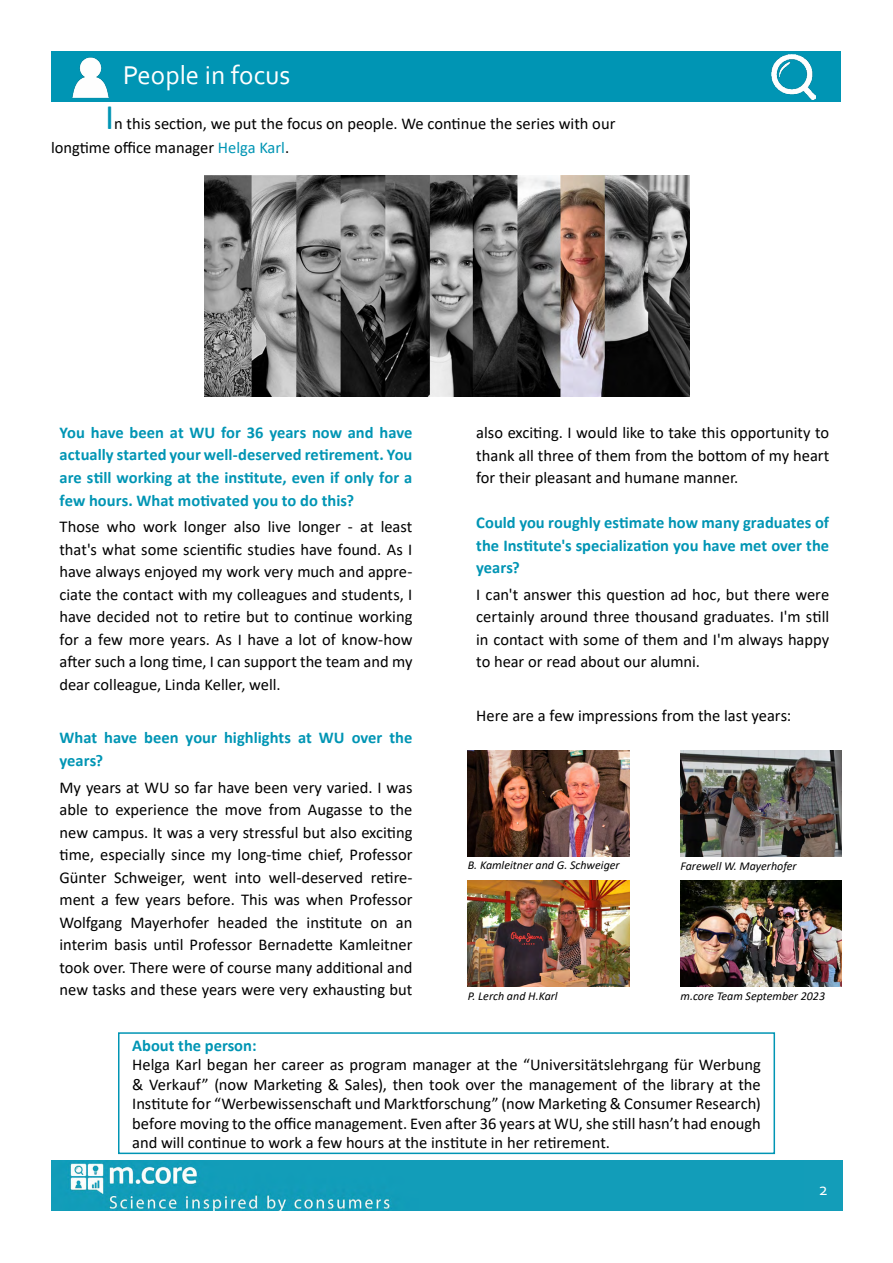
<style>
.page{position:relative;width:893px;height:1263px;background:#fff}
.page>*{position:absolute;margin:0;border:0;box-sizing:border-box;transform-origin:0 0}
.t1{font:27px "Corbel";color:#fff}
.t2{font:18px "Corbel";color:#fff}
.t3{font:16.5px/22.5px "Calibri";color:#000;text-align:justify}
.t4{font:700 16.5px/22.5px "Calibri";color:#0095b4;text-align:justify}
.t5{font:italic 12px "Calibri";color:#000}
.s1{font-size:36px;color:#0095b4}
.s2{color:#0095b4}
</style>
<div class="page">
<img style="left:51px;top:1160px;width:754px;height:51px">
<div style="left:805px;top:1160px;width:37px;height:51px;background:#139db9"></div>
<div style="left:51px;top:51px;width:790px;height:50px;background:#0095b4"></div>
<div style="left:118px;top:1032px;width:657px;height:122px;border:2px solid #0095b4"></div>
<img style="left:772px;top:55px;width:43px;height:44px">
<img style="left:72px;top:57px;width:37px;height:41px">
<img style="left:204px;top:176px;width:485px;height:220px">
<img style="left:468px;top:880px;width:161px;height:107px">
<img style="left:680px;top:750px;width:162px;height:107px">
<img style="left:680px;top:880px;width:162px;height:107px">
<img style="left:468px;top:750px;width:161px;height:107px">
<h1 class="t1" style="left:123px;top:58px;width:169px">People in focus</h1>
<p class="t3" style="left:51px;top:111px;width:566px;line-height:24px;text-indent:54px"><span class="s1">I</span>n this section, we put the focus on people. We continue the series with our longtime office manager <span class="s2">Helga Karl</span>.</p>
<p class="t4" style="left:60px;top:421px;width:354px">You have been at WU for 36 years now and have actually started your well-deserved retirement. You are still working at the institute, even if only for a few hours. What motivated you to do this?</p>
<p class="t3" style="left:60px;top:515px;width:354px">Those who work longer also live longer - at least that's what some scientific studies have found. As I have always enjoyed my work very much and appre&shy;ciate the contact with my colleagues and students, I have decided not to retire but to continue working for a few more years. As I have a lot of know-how after such a long time, I can support the team and my dear colleague, Linda Keller, well.</p>
<p class="t4" style="left:60px;top:726px;width:354px">What have been your highlights at WU over the years?</p>
<p class="t3" style="left:60px;top:775px;width:354px">My years at WU so far have been very varied. I was able to experience the move from Augasse to the new campus. It was a very stressful but also exciting time, especially since my long-time chief, Professor Günter Schweiger, went into well-deserved retire&shy;ment a few years before. This was when Professor Wolfgang Mayerhofer headed the institute on an interim basis until Professor Bernadette Kamleitner took over. There were of course many additional and new tasks and these years were very exhausting but</p>
<p class="t3" style="left:476px;top:421px;width:354px">also exciting. I would like to take this opportunity to thank all three of them from the bottom of my heart for their pleasant and humane manner.</p>
<p class="t4" style="left:476px;top:511px;width:354px">Could you roughly estimate how many graduates of the Institute's specialization you have met over the years?</p>
<p class="t3" style="left:476px;top:583px;width:354px">I can't answer this question ad hoc, but there were certainly around three thousand graduates. I'm still in contact with some of them and I'm always happy to hear or read about our alumni.</p>
<p class="t3" style="left:476px;top:704px;width:317px">Here are a few impressions from the last years:</p>
<p class="t5" style="left:468px;top:857px;width:153px">B. Kamleitner and G. Schweiger</p>
<p class="t5" style="left:680px;top:858px;width:118px">Farewell W. Mayerhofer</p>
<p class="t5" style="left:468px;top:987px;width:91px">P. Lerch and H.Karl</p>
<p class="t5" style="left:681px;top:987px;width:146px">m.core Team September 2023</p>
<p class="t4" style="left:132px;top:1034px;width:126px">About the person:</p>
<p class="t3" style="left:132px;top:1054px;width:630px;line-height:19.5px">Helga Karl began her career as program manager at the “Universitätslehrgang für Werbung &amp; Verkauf” (now Marketing &amp; Sales), then took over the management of the library at the Institute for “Werbewissenschaft und Marktforschung” (now Marketing &amp; Consumer Research) before moving to the office management. Even after 36 years at WU, she still hasn’t had enough and will continue to work a few hours at the institute in her retirement.</p>
<p class="t2" style="left:819px;top:1178px;width:11px">2</p>
</div>
